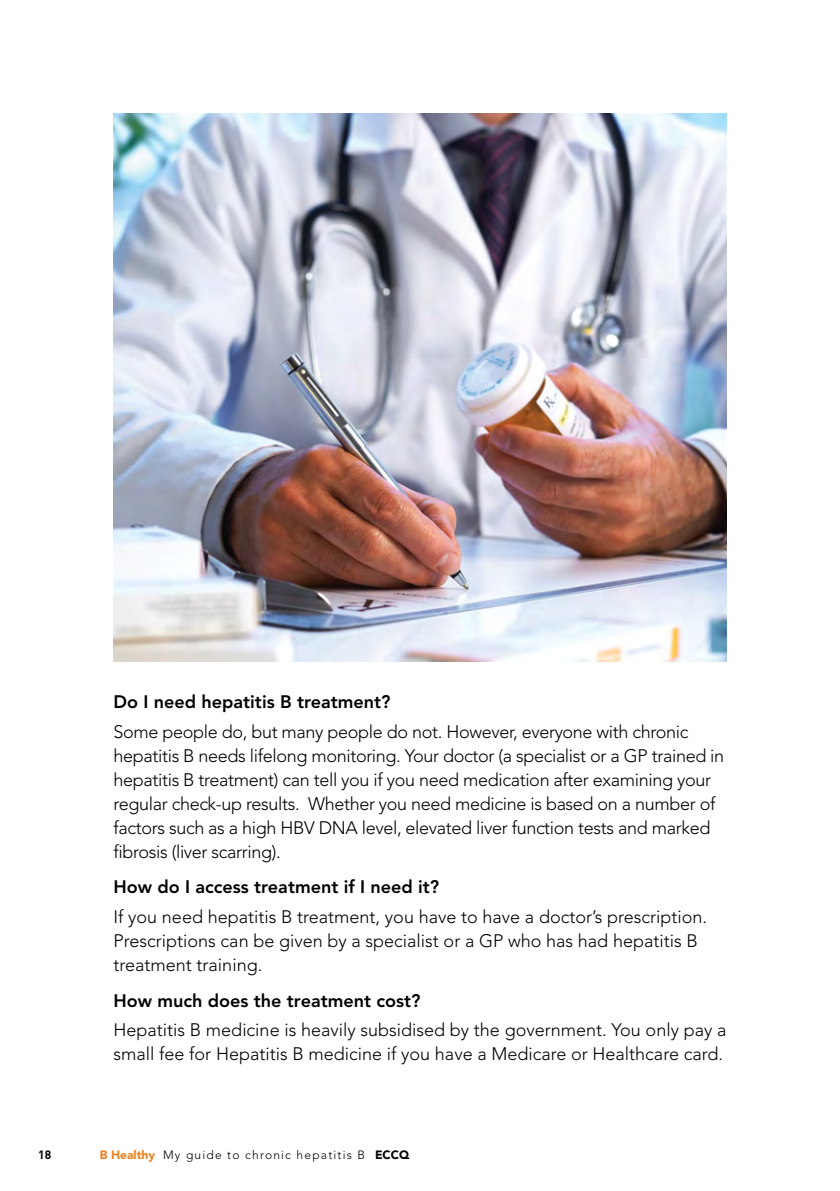
<style>
.page{position:relative;width:840px;height:1191px;background:#fff}
.page>*{position:absolute;margin:0;border:0;box-sizing:border-box;transform-origin:0 0}
.t1{font:300 18px/24px "Avenir";letter-spacing:-.02em;color:#000}
.t2{font:300 18px/24px "Avenir";color:#000}
.t3{font:800 18px "Avenir";color:#000}
.t4{font:300 12px "Avenir";letter-spacing:.1em;color:#000}
.t5{font:700 12px "DIN";color:#000}
.s1{font-weight:900;color:#ee8222}
.s2{font-weight:900}
</style>
<div class="page">
<img style="left:113px;top:113px;width:613px;height:548px">
<p class="t3" style="left:113px;top:691px;width:278px">Do I need hepatitis B treatment?</p>
<p class="t1" style="left:113px;top:720px;width:612px">Some people do, but many people do not. However, everyone with chronic hepatitis B needs lifelong monitoring. Your doctor (a specialist or a GP trained in hepatitis B treatment) can tell you if you need medication after examining your regular check-up results. Whether you need medicine is based on a number of factors such as a high HBV DNA level, elevated liver function tests and marked fibrosis (liver scarring).</p>
<p class="t3" style="left:113px;top:876px;width:327px">How do I access treatment if I need it?</p>
<p class="t2" style="left:113px;top:905px;width:595px">If you need hepatitis B treatment, you have to have a doctor’s prescription.<br>Prescriptions can be given by a specialist or a GP who has had hepatitis B treatment training.</p>
<p class="t3" style="left:113px;top:989px;width:308px">How much does the treatment cost?</p>
<p class="t2" style="left:113px;top:1018px;width:614px">Hepatitis B medicine is heavily subsidised by the government. You only pay a small fee for Hepatitis B medicine if you have a Medicare or Healthcare card.</p>
<p class="t5" style="left:38px;top:1147px;width:15px">18</p>
<p class="t4" style="left:100px;top:1148px;width:311px"><span class="s1">B Healthy</span> My guide to chronic hepatitis B <span class="s2">ECCQ</span></p>
</div>
